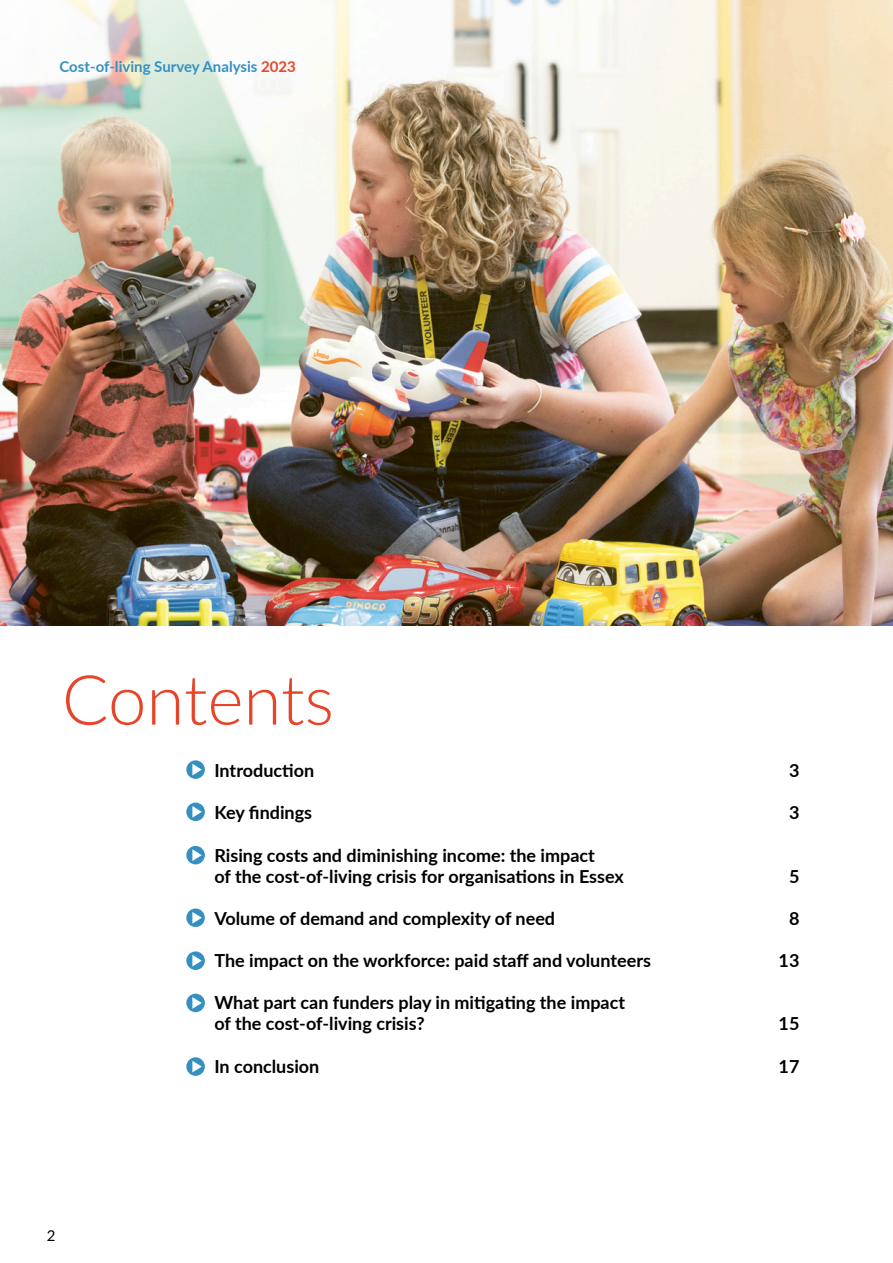
<style>
.page{position:relative;width:893px;height:1263px;background:#fff}
.page>*{position:absolute;margin:0;border:0;box-sizing:border-box;transform-origin:0 0}
.Chapter_Heading{font:300 69px "Lato";color:#e7452a}
.Contents{font:700 18px/21px "Lato";color:#000}
.Bodytext_LATO{font:700 15px "Lato";color:#3590c1}
.t1{font:15px "Lato";color:#000}
.s1{color:#e7452a}
</style>
<div class="page">
<img style="left:0;top:0;width:893px;height:626px">
<svg style="left:186px;top:760px;width:19px;height:19px"></svg>
<svg style="left:192px;top:764px;width:10px;height:11px"></svg>
<svg style="left:186px;top:802px;width:19px;height:19px"></svg>
<svg style="left:192px;top:806px;width:10px;height:12px"></svg>
<div style="left:186px;top:846px;width:19px;height:18px;background:#3590c1;border-radius:50%"></div>
<svg style="left:192px;top:849px;width:10px;height:12px"></svg>
<svg style="left:186px;top:908px;width:19px;height:19px"></svg>
<svg style="left:192px;top:912px;width:10px;height:11px"></svg>
<svg style="left:186px;top:951px;width:19px;height:19px"></svg>
<svg style="left:192px;top:955px;width:10px;height:11px"></svg>
<div style="left:186px;top:994px;width:19px;height:18px;background:#3590c1;border-radius:50%"></div>
<svg style="left:192px;top:997px;width:10px;height:12px"></svg>
<svg style="left:186px;top:1057px;width:19px;height:19px"></svg>
<svg style="left:192px;top:1061px;width:10px;height:11px"></svg>
<img style="left:0;top:0;width:528px;height:407px">
<p class="Bodytext_LATO" style="left:60px;top:55px;width:238px">Cost-of-living Survey Analysis <span class="s1">2023</span></p>
<p class="Chapter_Heading" style="left:62px;top:652px;width:273px">Contents</p>
<p class="Contents" style="left:214px;top:759px;width:101px">Introduction</p>
<p class="Contents" style="left:789px;top:759px;width:12px">3</p>
<p class="Contents" style="left:214px;top:801px;width:99px">Key findings</p>
<p class="Contents" style="left:789px;top:801px;width:12px">3</p>
<p class="Contents" style="left:214px;top:844px;width:411px">Rising costs and diminishing income: the impact<br>of the cost-of-living crisis for organisations in Essex</p>
<p class="Contents" style="left:789px;top:865px;width:12px">5</p>
<p class="Contents" style="left:214px;top:907px;width:342px">Volume of demand and complexity of need</p>
<p class="Contents" style="left:789px;top:907px;width:12px">8</p>
<p class="Contents" style="left:214px;top:949px;width:438px">The impact on the workforce: paid staff and volunteers</p>
<p class="Contents" style="left:779px;top:949px;width:22px">13</p>
<p class="Contents" style="left:214px;top:991px;width:412px">What part can funders play in mitigating the impact of the cost-of-living crisis?</p>
<p class="Contents" style="left:779px;top:1012px;width:22px">15</p>
<p class="t1" style="left:47px;top:1225px;width:10px">2</p>
<p class="Contents" style="left:214px;top:1055px;width:106px">In conclusion</p>
<p class="Contents" style="left:779px;top:1055px;width:22px">17</p>
</div>
